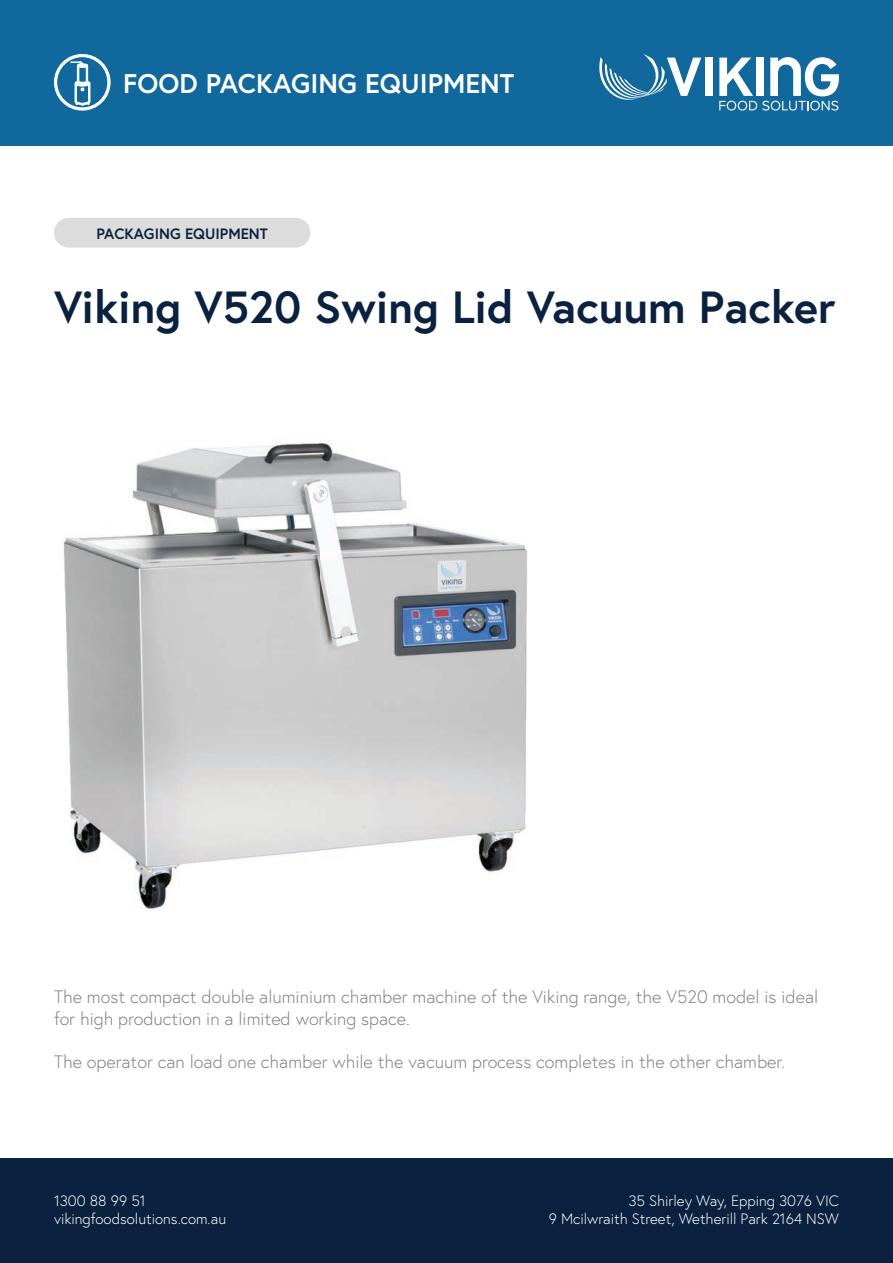
<style>
.page{position:relative;width:893px;height:1263px;background:#fff}
.page>*{position:absolute;margin:0;border:0;box-sizing:border-box;transform-origin:0 0}
.t1{font:700 45px "Europa";color:#0a213f}
.t2{font:700 27px "Europa";color:#fff}
.t3{font:300 18px/21.6px "Europa";color:#808285}
.t4{font:300 15px/18px "Europa";color:#fff}
.t5{font:700 15px "Europa";color:#0a213f}
</style>
<div class="page">
<img style="left:63px;top:441px;width:465px;height:468px">
<div style="left:0;top:0;width:893px;height:146px;background:#11689c"></div>
<div style="left:0;top:1159px;width:893px;height:104px;background:#0a213f"></div>
<div style="left:705px;top:58px;width:8px;height:38px;background:#fff"></div>
<svg style="left:599px;top:54px;width:102px;height:46px"></svg>
<svg style="left:719px;top:57px;width:120px;height:54px"></svg>
<svg style="left:54px;top:54px;width:57px;height:57px"></svg>
<div style="left:54px;top:218px;width:256px;height:30px;background:#dcdcdc;border-radius:15px"></div>
<h2 class="t2" style="left:123px;top:65px;width:392px">FOOD PACKAGING EQUIPMENT</h2>
<p class="t5" style="left:97px;top:223px;width:173px">PACKAGING EQUIPMENT</p>
<h1 class="t1" style="left:54px;top:277px;width:783px">Viking V520 Swing Lid Vacuum Packer</h1>
<p class="t3" style="left:54px;top:986px;width:766px">The most compact double aluminium chamber machine of the Viking range, the V520 model is ideal for high production in a limited working space.</p>
<p class="t3" style="left:54px;top:1050px;width:732px">The operator can load one chamber while the vacuum process completes in the other chamber.</p>
<p class="t4" style="left:54px;top:1192px;width:174px">1300 88 99 51 vikingfoodsolutions.com.au</p>
<p class="t4" style="left:549px;top:1192px;width:292px;text-align:right">35 Shirley Way, Epping 3076 VIC<br>9 Mcilwraith Street, Wetherill Park 2164 NSW</p>
</div>
